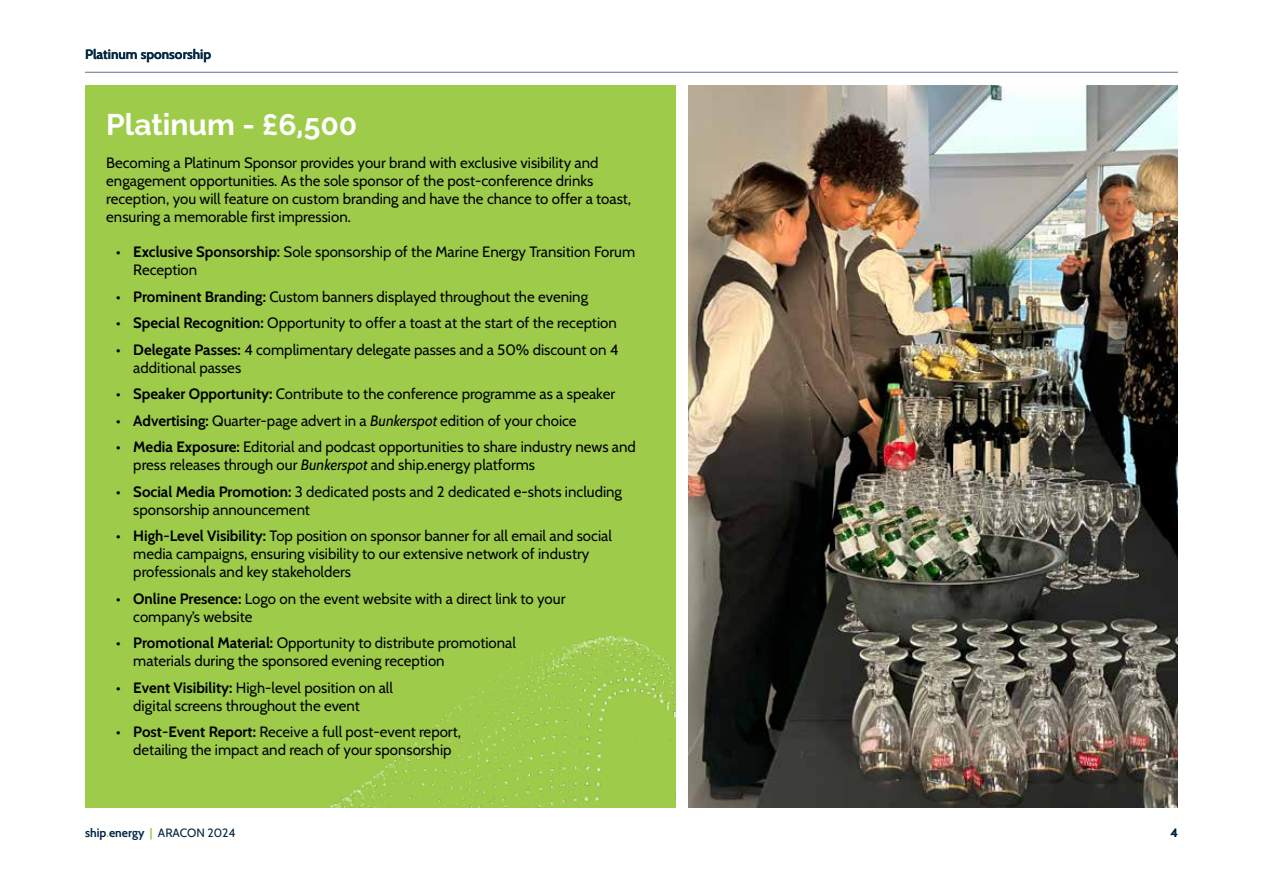
<style>
.page{position:relative;width:1263px;height:893px;background:#fff}
.page>*{position:absolute;margin:0;border:0;box-sizing:border-box;transform-origin:0 0}
.t1{font:700 30px "Raleway";color:#fff}
.t2{font:15px/18px "Cabin";color:#000}
.t3{font:700 13.5px "Cabin";color:#032742}
.t4{font:700 12px "Cabin";color:#032742}
.s1{font-weight:700}
.s2{font-weight:600}
.s3{font-style:italic}
.s4{color:#9ecc4a}
.s5{font-weight:400}
</style>
<div class="page">
<hr style="left:85px;top:72px;width:1093px;height:1px;background:#8492a6">
<img style="left:688px;top:85px;width:490px;height:723px">
<div style="left:85px;top:85px;width:590px;height:723px;background:#9ecc4a"></div>
<img style="left:330px;top:637px;width:345px;height:171px">
<p class="t3" style="left:85px;top:44px;width:128px">Platinum sponsorship</p>
<h1 class="t1" style="left:106px;top:107px;width:252px">Platinum - £6,500</h1>
<p class="t2" style="left:106px;top:153px;width:526px">Becoming a Platinum Sponsor provides your brand with exclusive visibility and engagement opportunities. As the sole sponsor of the post-conference drinks reception, you will feature on custom branding and have the chance to offer a toast, ensuring a memorable first impression.</p>
<p class="t2" style="left:133px;top:242px;width:503px;text-indent:-17px"><span class="s1">• Exclusive Sponsorship</span><span class="s2">:</span> Sole sponsorship of the Marine Energy Transition Forum<br>Reception</p>
<p class="t2" style="left:116px;top:287px;width:473px"><span class="s1">• Prominent Branding:</span> Custom banners displayed throughout the evening</p>
<p class="t2" style="left:116px;top:313px;width:502px"><span class="s1">• Special Recognition:</span> Opportunity to offer a toast at the start of the reception</p>
<p class="t2" style="left:133px;top:340px;width:487px;text-indent:-17px"><span class="s1">• Delegate Passes:</span> 4 complimentary delegate passes and a 50% discount on 4 additional passes</p>
<p class="t2" style="left:116px;top:384px;width:500px"><span class="s1">• Speaker Opportunity:</span> Contribute to the conference programme as a speaker</p>
<p class="t2" style="left:116px;top:411px;width:462px"><span class="s1">• Advertising:</span> Quarter-page advert in a <span class="s3">Bunkerspot</span> edition of your choice</p>
<p class="t2" style="left:133px;top:437px;width:504px;text-indent:-17px"><span class="s1">• Media Exposure:</span> Editorial and podcast opportunities to share industry news and press releases through our <span class="s3">Bunkerspot</span> and ship.energy platforms</p>
<p class="t2" style="left:133px;top:482px;width:490px;text-indent:-17px"><span class="s1">• Social Media Promotion:</span> 3 dedicated posts and 2 dedicated e-shots including sponsorship announcement</p>
<p class="t2" style="left:133px;top:526px;width:480px;text-indent:-17px"><span class="s1">• High-Level Visibility:</span> Top position on sponsor banner for all email and social media campaigns, ensuring visibility to our extensive network of industry professionals and key stakeholders</p>
<p class="t2" style="left:133px;top:589px;width:434px;text-indent:-17px"><span class="s1">• Online Presence:</span> Logo on the event website with a direct link to your company’s website</p>
<p class="t2" style="left:133px;top:633px;width:384px;text-indent:-17px"><span class="s1">• Promotional Material:</span> Opportunity to distribute promotional materials during the sponsored evening reception</p>
<p class="t2" style="left:133px;top:678px;width:261px;text-indent:-17px"><span class="s1">• Event Visibility:</span> High-level position on all digital screens throughout the event</p>
<p class="t2" style="left:116px;top:722px;width:346px;text-align:center"><span class="s1">• Post-Event Report:</span> Receive a full post-event report, detailing the impact and reach of your sponsorship</p>
<p class="t4" style="left:85px;top:823px;width:152px">ship<span class="s4">.</span>energy <span class="s4">|</span> <span class="s5">ARACON 2024</span></p>
<p class="t4" style="left:1170px;top:823px;width:9px">4</p>
</div>
